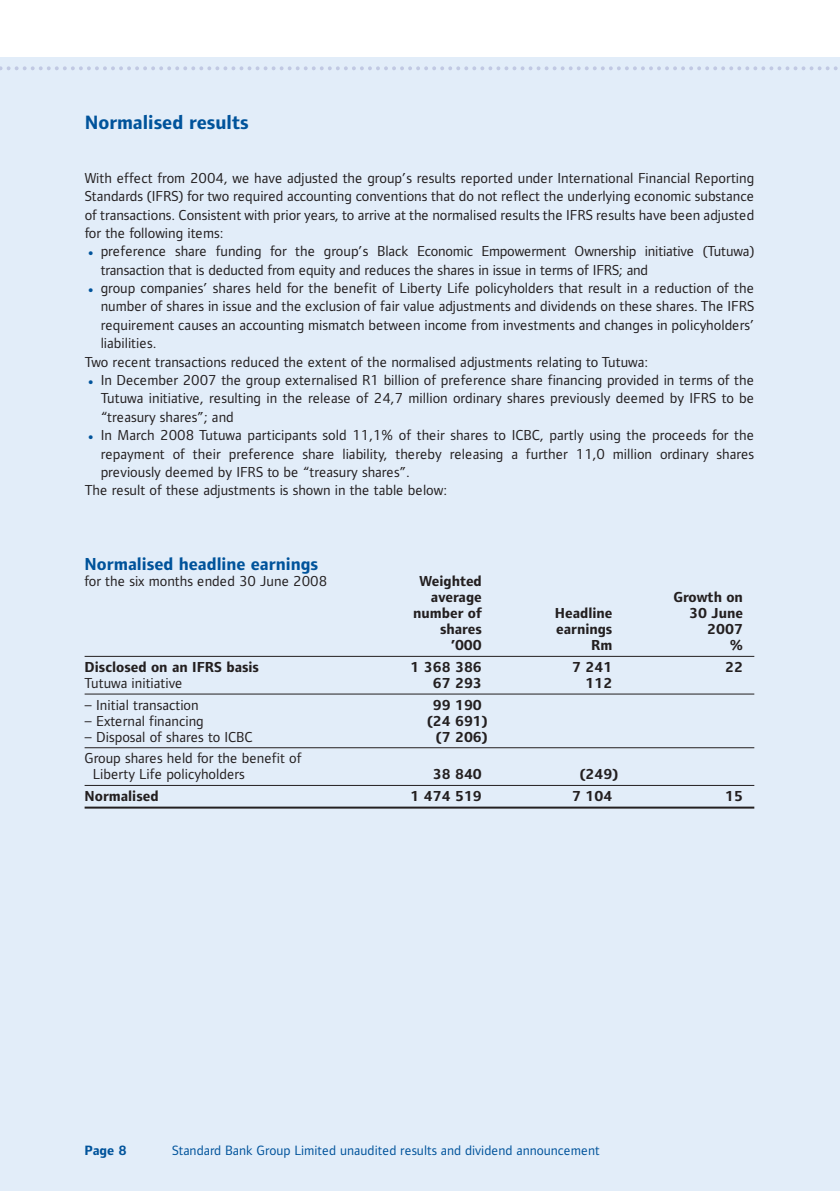
<style>
.page{position:relative;width:840px;height:1191px;background:#fff}
.page>*{position:absolute;margin:0;border:0;box-sizing:border-box;transform-origin:0 0}
.t1{font:700 20px "Standard Bank";color:#00539b}
.t2{font:700 18px "Standard Bank";color:#00539b}
.t3{font:15px/18.4px "Standard Bank";color:#231f20;text-align:justify}
.t4{font:700 15px/16px "Standard Bank";color:#231f20;text-align:right}
.t5{font:14px "Standard Bank";color:#00539b}
.t6{font:700 14px "Standard Bank";color:#00539b}
.s1{font-size:24px;color:#00539b}
</style>
<div class="page">
<div style="left:0;top:0;width:839px;height:1190px;background:#e2edf9"></div>
<hr style="left:85px;top:656px;width:668px;height:1px;background:#231f20">
<hr style="left:85px;top:693px;width:668px;height:1px;background:#231f20">
<hr style="left:85px;top:747px;width:668px;height:1px;background:#231f20">
<hr style="left:85px;top:785px;width:668px;height:1px;background:#231f20">
<hr style="left:85px;top:806px;width:668px;height:2px;background:#231f20">
<div style="left:0;top:0;width:839px;height:57px;background:#fff"></div>
<svg style="left:0;top:66px;width:838px;height:4px"></svg>
<h1 class="t1" style="left:85px;top:115px;width:165px">Normalised results</h1>
<p class="t3" style="left:85px;top:170px;width:670px">With effect from 2004, we have adjusted the group’s results reported under International Financial Reporting Standards (IFRS) for two required accounting conventions that do not reflect the underlying economic substance of transactions. Consistent with prior years, to arrive at the normalised results the IFRS results have been adjusted for the following items:</p>
<p class="t3" style="left:101px;top:243px;width:654px;text-indent:-16px"><span class="s1">•</span> preference share funding for the group’s Black Economic Empowerment Ownership initiative (Tutuwa) transaction that is deducted from equity and reduces the shares in issue in terms of IFRS; and</p>
<p class="t3" style="left:85px;top:280px;width:670px"><span class="s1">•</span> group companies’ shares held for the benefit of Liberty Life policyholders that result in a reduction of the</p>
<p class="t3" style="left:101px;top:298px;width:654px">number of shares in issue and the exclusion of fair value adjustments and dividends on these shares. The IFRS</p>
<p class="t3" style="left:101px;top:317px;width:654px">requirement causes an accounting mismatch between income from investments and changes in policyholders’</p>
<p class="t3" style="left:101px;top:335px;width:57px">liabilities.</p>
<p class="t3" style="left:85px;top:354px;width:565px">Two recent transactions reduced the extent of the normalised adjustments relating to Tutuwa:</p>
<p class="t3" style="left:101px;top:372px;width:654px;text-indent:-16px"><span class="s1">•</span> In December 2007 the group externalised R1 billion of preference share financing provided in terms of the Tutuwa initiative, resulting in the release of 24,7 million ordinary shares previously deemed by IFRS to be “treasury shares”; and</p>
<p class="t3" style="left:85px;top:427px;width:670px"><span class="s1">•</span> In March 2008 Tutuwa participants sold 11,1% of their shares to ICBC, partly using the proceeds for the</p>
<p class="t3" style="left:101px;top:446px;width:654px">repayment of their preference share liability, thereby releasing a further 11,0 million ordinary shares</p>
<p class="t3" style="left:101px;top:464px;width:311px">previously deemed by IFRS to be “treasury shares”.</p>
<p class="t3" style="left:85px;top:482px;width:364px">The result of these adjustments is shown in the table below:</p>
<p class="t2" style="left:85px;top:557px;width:235px">Normalised headline earnings</p>
<p class="t3" style="left:85px;top:573px;width:244px">for the six months ended 30 June 2008</p>
<p class="t4" style="left:419px;top:575px;width:64px">Weighted average</p>
<p class="t4" style="left:673px;top:591px;width:71px">Growth on</p>
<p class="t4" style="left:413px;top:607px;width:70px">number of</p>
<p class="t4" style="left:554px;top:607px;width:59px">Headline</p>
<p class="t4" style="left:689px;top:607px;width:55px">30 June</p>
<p class="t4" style="left:440px;top:623px;width:43px">shares</p>
<p class="t4" style="left:556px;top:623px;width:58px">earnings</p>
<p class="t4" style="left:706px;top:623px;width:37px">2007</p>
<p class="t4" style="left:451px;top:639px;width:32px">’000</p>
<p class="t4" style="left:590px;top:639px;width:23px">Rm</p>
<p class="t4" style="left:729px;top:639px;width:15px">%</p>
<p class="t4" style="left:85px;top:660px;width:176px">Disclosed on an IFRS basis</p>
<p class="t4" style="left:410px;top:660px;width:73px">1 368 386</p>
<p class="t4" style="left:572px;top:660px;width:42px">7 241</p>
<p class="t4" style="left:724px;top:660px;width:19px">22</p>
<p class="t3" style="left:85px;top:675px;width:100px">Tutuwa initiative</p>
<p class="t4" style="left:432px;top:676px;width:51px">67 293</p>
<p class="t4" style="left:585px;top:676px;width:28px">112</p>
<p class="t3" style="left:85px;top:696px;width:116px">– Initial transaction</p>
<p class="t4" style="left:432px;top:698px;width:51px">99 190</p>
<p class="t3" style="left:85px;top:712px;width:121px">– External financing</p>
<p class="t4" style="left:427px;top:714px;width:62px">(24 691)</p>
<p class="t3" style="left:85px;top:728px;width:170px">– Disposal of shares to ICBC</p>
<p class="t4" style="left:435px;top:730px;width:53px">(7 206)</p>
<p class="t3" style="left:93px;top:751px;width:210px;line-height:16px;text-indent:-8px">Group shares held for the benefit of<br>Liberty Life policyholders</p>
<p class="t4" style="left:432px;top:768px;width:51px">38 840</p>
<p class="t4" style="left:579px;top:768px;width:40px">(249)</p>
<p class="t4" style="left:85px;top:789px;width:75px">Normalised</p>
<p class="t4" style="left:410px;top:789px;width:73px">1 474 519</p>
<p class="t4" style="left:572px;top:789px;width:42px">7 104</p>
<p class="t4" style="left:724px;top:789px;width:19px">15</p>
<p class="t6" style="left:85px;top:1145px;width:44px">Page 8</p>
<p class="t5" style="left:172px;top:1145px;width:429px">Standard Bank Group Limited unaudited results and dividend announcement</p>
</div>
